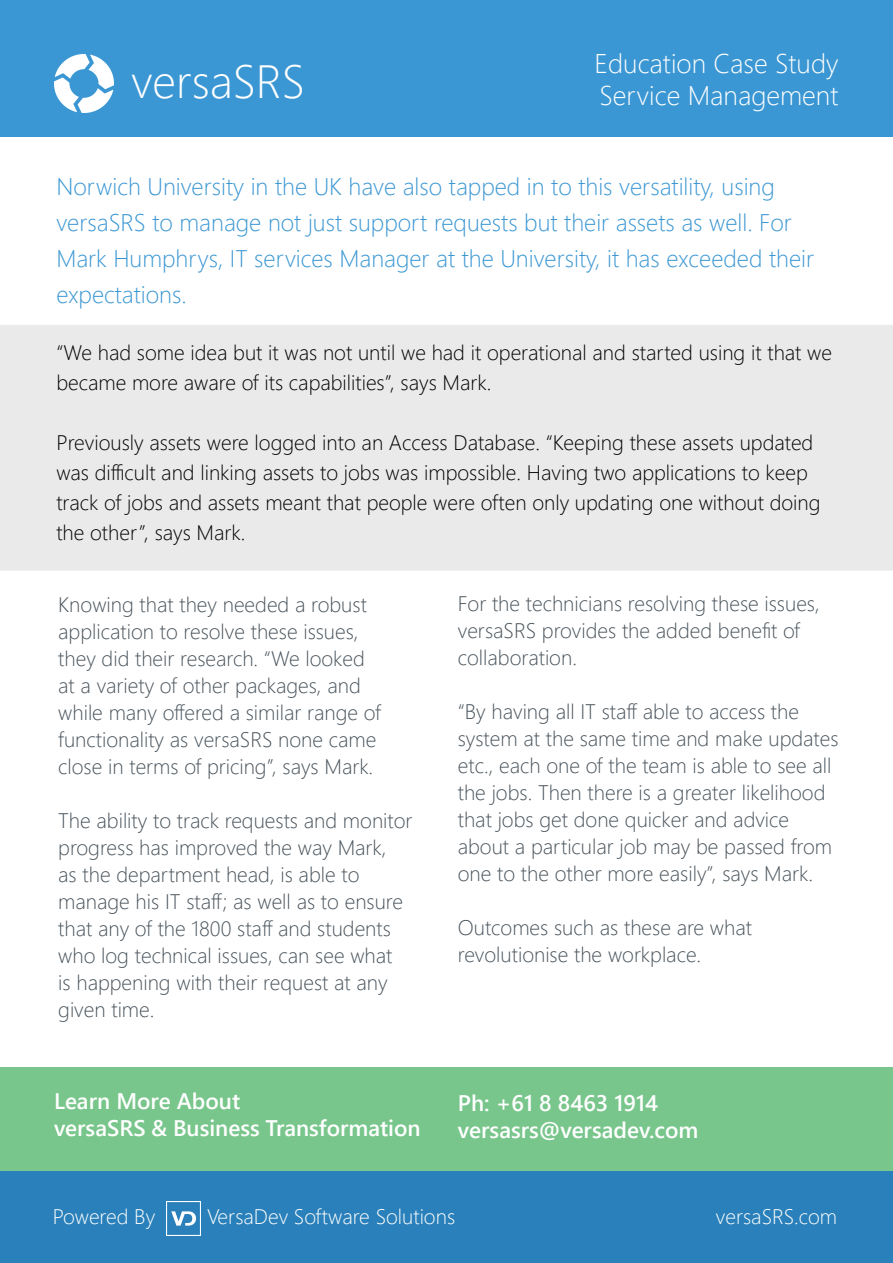
<style>
.page{position:relative;width:893px;height:1263px;background:#fff}
.page>*{position:absolute;margin:0;border:0;box-sizing:border-box;transform-origin:0 0}
.t1{font:300 46.5px "Segoe UI";color:#fff}
.t2{font:300 27px/32.4px "Segoe UI";color:#fff}
.t3{font:300 24px/36px "Segoe UI";color:#3b97d3}
.t4{font:600 22.5px/27px "Segoe UI";color:#fff}
.t5{font:300 21px/27px "Segoe UI";color:#48535b}
.t6{font:300 21px/30px "Segoe UI";color:#000}
.t7{font:300 21px "Segoe UI";color:#fff}
</style>
<div class="page">
<div style="left:0;top:1067px;width:893px;height:103px;background:#79c68c"></div>
<div style="left:0;top:1171px;width:893px;height:92px;background:#2980ba"></div>
<div style="left:0;top:0;width:893px;height:136px;background:#3b97d3"></div>
<img style="left:55px;top:55px;width:58px;height:58px">
<img style="left:167px;top:1201px;width:34px;height:34px">
<div style="left:0;top:325px;width:893px;height:246px;background:#eaeaea"></div>
<h1 class="t1" style="left:131px;top:44px;width:175px">versaSRS</h1>
<p class="t2" style="left:595px;top:46px;width:245px">Education Case Study<br>Service Management</p>
<p class="t3" style="left:56px;top:167px;width:759px">Norwich University in the UK have also tapped in to this versatility, using versaSRS to manage not just support requests but their assets as well. For Mark Humphrys, IT services Manager at the University, it has exceeded their expectations.</p>
<p class="t6" style="left:56px;top:337px;width:777px">“We had some idea but it was not until we had it operational and started using it that we became more aware of its capabilities”, says Mark.</p>
<p class="t6" style="left:56px;top:427px;width:766px">Previously assets were logged into an Access Database. “Keeping these assets updated was difficult and linking assets to jobs was impossible. Having two applications to keep track of jobs and assets meant that people were often only updating one without doing the other”, says Mark.</p>
<p class="t5" style="left:58px;top:590px;width:324px">Knowing that they needed a robust application to resolve these issues, they did their research. “We looked at a variety of other packages, and while many offered a similar range of functionality as versaSRS none came close in terms of pricing”, says Mark.</p>
<p class="t5" style="left:58px;top:806px;width:356px">The ability to track requests and monitor progress has improved the way Mark,<br>as the department head, is able to manage his IT staff; as well as to ensure that any of the 1800 staff and students who log technical issues, can see what<br>is happening with their request at any given time.</p>
<p class="t5" style="left:458px;top:589px;width:363px">For the technicians resolving these issues, versaSRS provides the added benefit of collaboration.</p>
<p class="t5" style="left:458px;top:697px;width:382px">“By having all IT staff able to access the system at the same time and make updates etc., each one of the team is able to see all the jobs. Then there is a greater likelihood that jobs get done quicker and advice about a particular job may be passed from one to the other more easily”, says Mark.</p>
<p class="t5" style="left:458px;top:913px;width:296px">Outcomes such as these are what revolutionise the workplace.</p>
<p class="t4" style="left:54px;top:1087px;width:368px">Learn More About<br>versaSRS &amp; Business Transformation</p>
<p class="t4" style="left:458px;top:1089px;width:242px">Ph: +61 8 8463 1914 versasrs@versadev.com</p>
<p class="t7" style="left:53px;top:1199px;width:104px">Powered By</p>
<p class="t7" style="left:207px;top:1199px;width:250px">VersaDev Software Solutions</p>
<p class="t7" style="left:716px;top:1199px;width:123px">versaSRS.com</p>
</div>
